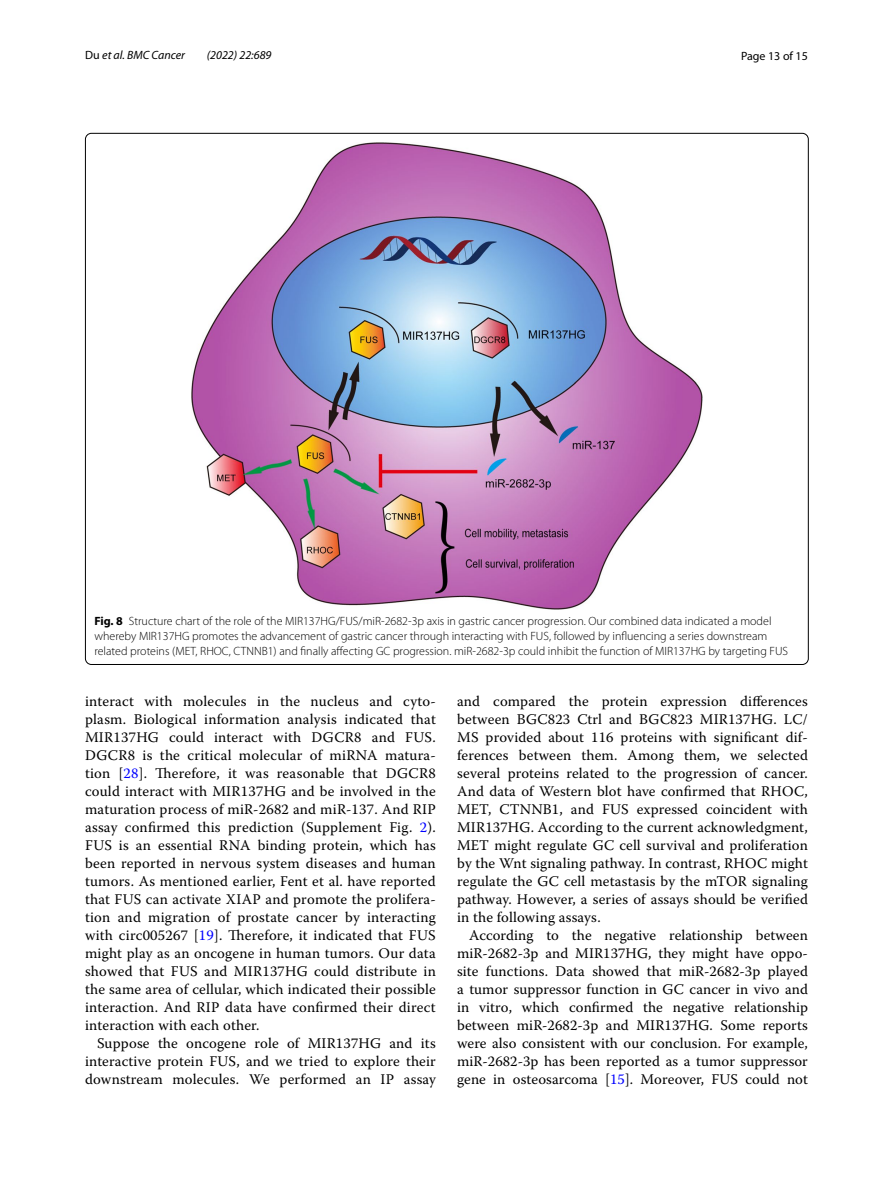
<style>
.page{position:relative;width:893px;height:1187px;background:#fff}
.page>*{position:absolute;margin:0;border:0;box-sizing:border-box;transform-origin:0 0}
.t1{font:14.7px/18px "Warnock Pro";letter-spacing:.01em;color:#000;text-align:justify}
.t2{font:300 12px/15px "Myriad Pro";color:#000}
.t3{font:italic 12px "Myriad Pro";color:#000}
.t4{font:12px "Myriad Pro";color:#000}
.s1{font-style:normal}
.s2{font-weight:700}
.s3{color:#00f}
</style>
<div class="page">
<img style="left:192px;top:142px;width:510px;height:467px">
<p class="t3" style="left:85px;top:48px;width:101px"><span class="s1">Du</span> et al. BMC Cancer</p>
<p class="t3" style="left:207px;top:48px;width:66px">(2022) 22:689</p>
<p class="t4" style="left:741px;top:48px;width:68px">Page 13 of 15</p>
<p class="t2" style="left:94px;top:613px;width:695px"><span class="s2">Fig. 8</span> Structure chart of the role of the MIR137HG/FUS/miR-2682-3p axis in gastric cancer progression. Our combined data indicated a model whereby MIR137HG promotes the advancement of gastric cancer through interacting with FUS, followed by influencing a series downstream related proteins (MET, RHOC, CTNNB1) and finally affecting GC progression. miR-2682-3p could inhibit the function of MIR137HG by targeting FUS</p>
<p class="t1" style="left:85px;top:691px;width:352px">interact with molecules in the nucleus and cyto&shy;plasm. Biological information analysis indicated that MIR137HG could interact with DGCR8 and FUS.<br>DGCR8 is the critical molecular of miRNA matura&shy;tion [<span class="s3">28</span>]. Therefore, it was reasonable that DGCR8 could interact with MIR137HG and be involved in the maturation process of miR-2682 and miR-137. And RIP assay confirmed this prediction (Supplement Fig. <span class="s3">2</span>).<br>FUS is an essential RNA binding protein, which has been reported in nervous system diseases and human tumors. As mentioned earlier, Fent et al. have reported that FUS can activate XIAP and promote the prolifera&shy;tion and migration of prostate cancer by interacting with circ005267 [<span class="s3">19</span>]. Therefore, it indicated that FUS might play as an oncogene in human tumors. Our data showed that FUS and MIR137HG could distribute in the same area of cellular, which indicated their possible interaction. And RIP data have confirmed their direct interaction with each other.</p>
<p class="t1" style="left:85px;top:1033px;width:352px;text-indent:12px">Suppose the oncogene role of MIR137HG and its interactive protein FUS, and we tried to explore their downstream molecules. We performed an IP assay</p>
<p class="t1" style="left:457px;top:691px;width:352px">and compared the protein expression differences between BGC823 Ctrl and BGC823 MIR137HG. LC/ MS provided about 116 proteins with significant dif&shy;ferences between them. Among them, we selected several proteins related to the progression of cancer.<br>And data of Western blot have confirmed that RHOC, MET, CTNNB1, and FUS expressed coincident with MIR137HG. According to the current acknowledgment, MET might regulate GC cell survival and proliferation by the Wnt signaling pathway. In contrast, RHOC might regulate the GC cell metastasis by the mTOR signaling pathway. However, a series of assays should be verified in the following assays.</p>
<p class="t1" style="left:457px;top:925px;width:352px;text-indent:12px">According to the negative relationship between miR-2682-3p and MIR137HG, they might have oppo&shy;site functions. Data showed that miR-2682-3p played a tumor suppressor function in GC cancer in vivo and in vitro, which confirmed the negative relationship between miR-2682-3p and MIR137HG. Some reports were also consistent with our conclusion. For example, miR-2682-3p has been reported as a tumor suppressor gene in osteosarcoma [<span class="s3">15</span>]. Moreover, FUS could not</p>
</div>
